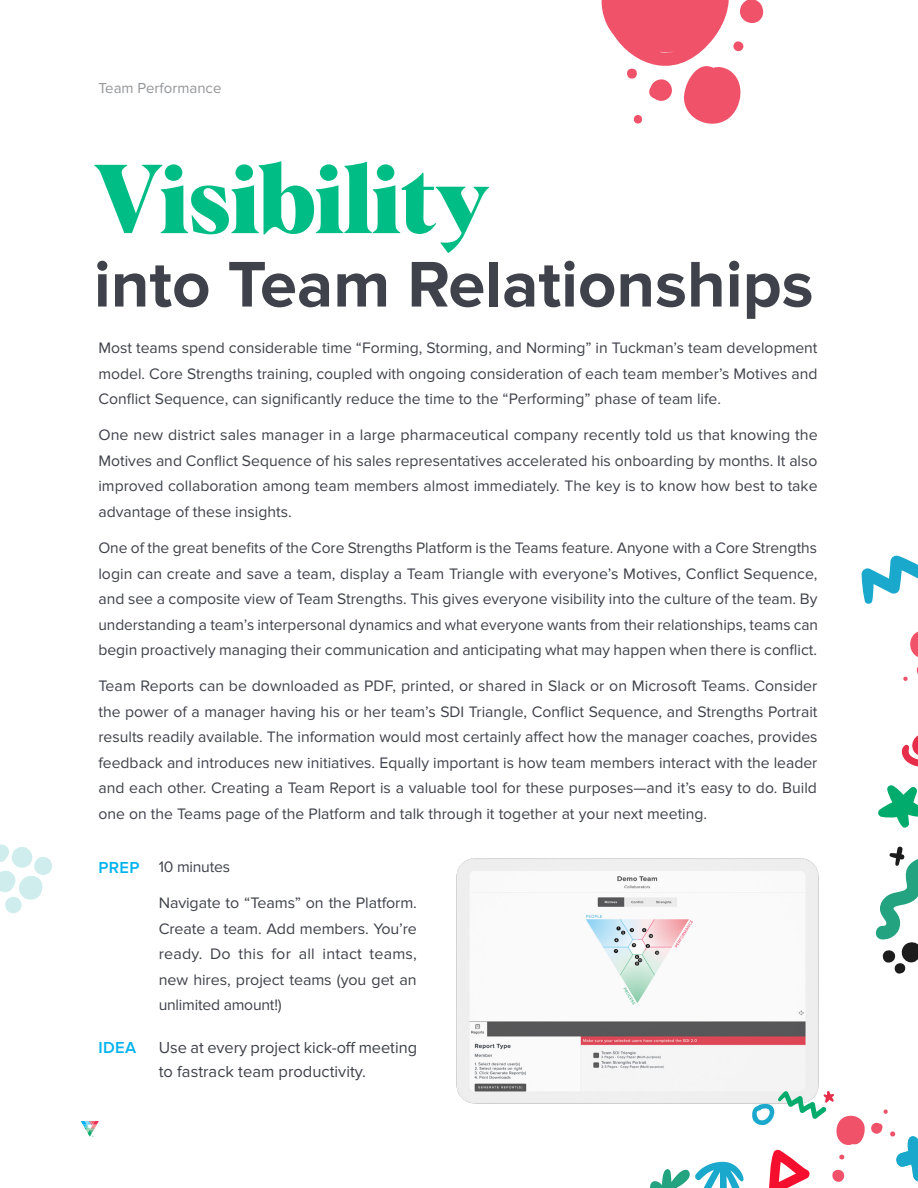
<style>
.page{position:relative;width:918px;height:1188px;background:#fff}
.page>*{position:absolute;margin:0;border:0;box-sizing:border-box;transform-origin:0 0}
.t1{font:700 95.55px "Albra";color:#00bd85}
.t2{font:700 66.9px "Proxima Nova";color:#40424b}
.t3{font:16.5px/24px "Proxima Nova";color:#40424b}
.t4{font:600 16.5px "Proxima Nova";letter-spacing:.025em;color:#00b3ef}
.t5{font:15.75px/25.5px "Proxima Nova";color:#40424b;text-align:justify}
.t6{font:15px "Proxima Nova";color:#939598}
</style>
<div class="page">
<svg style="left:81px;top:1121px;width:18px;height:16px"></svg>
<img style="left:456px;top:858px;width:363px;height:246px">
<svg style="left:649px;top:1162px;width:95px;height:26px"></svg>
<svg style="left:751px;top:1091px;width:167px;height:97px"></svg>
<svg style="left:0;top:844px;width:52px;height:69px"></svg>
<svg style="left:901px;top:735px;width:17px;height:31px"></svg>
<svg style="left:878px;top:785px;width:40px;height:43px"></svg>
<svg style="left:903px;top:631px;width:15px;height:50px"></svg>
<svg style="left:875px;top:846px;width:43px;height:128px"></svg>
<svg style="left:861px;top:555px;width:57px;height:49px"></svg>
<svg style="left:601px;top:0;width:163px;height:124px"></svg>
<p class="t6" style="left:98px;top:79px;width:125px">Team Performance</p>
<h1 class="t1" style="left:94px;top:130px;width:396px">Visibility</h1>
<h2 class="t2" style="left:94px;top:246px;width:721px">into Team Relationships</h2>
<p class="t5" style="left:98px;top:335px;width:721px">Most teams spend considerable time “Forming, Storming, and Norming” in Tuckman’s team development model. Core Strengths training, coupled with ongoing consideration of each team member’s Motives and Conflict Sequence, can significantly reduce the time to the “Performing” phase of team life.</p>
<p class="t5" style="left:98px;top:423px;width:721px">One new district sales manager in a large pharmaceutical company recently told us that knowing the Motives and Conflict Sequence of his sales representatives accelerated his onboarding by months. It also improved collaboration among team members almost immediately. The key is to know how best to take advantage of these insights.</p>
<p class="t5" style="left:98px;top:535px;width:721px">One of the great benefits of the Core Strengths Platform is the Teams feature. Anyone with a Core Strengths login can create and save a team, display a Team Triangle with everyone’s Motives, Conflict Sequence, and see a composite view of Team Strengths. This gives everyone visibility into the culture of the team. By understanding a team’s interpersonal dynamics and what everyone wants from their relationships, teams can begin proactively managing their communication and anticipating what may happen when there is conflict.</p>
<p class="t5" style="left:98px;top:674px;width:721px">Team Reports can be downloaded as PDF, printed, or shared in Slack or on Microsoft Teams. Consider the power of a manager having his or her team’s SDI Triangle, Conflict Sequence, and Strengths Portrait results readily available. The information would most certainly affect how the manager coaches, provides feedback and introduces new initiatives. Equally important is how team members interact with the leader and each other. Creating a Team Report is a valuable tool for these purposes—and it’s easy to do. Build one on the Teams page of the Platform and talk through it together at your next meeting.</p>
<p class="t5" style="left:159px;top:854px;width:73px">10 minutes</p>
<p class="t5" style="left:159px;top:891px;width:260px">Navigate to “Teams” on the Platform.<br>Create a team. Add members. You’re ready. Do this for all intact teams, new hires, project teams (you get an unlimited amount!)</p>
<p class="t4" style="left:98px;top:858px;width:43px">PREP</p>
<p class="t4" style="left:98px;top:1039px;width:39px">IDEA</p>
<p class="t3" style="left:159px;top:1036px;width:260px">Use at every project kick-off meeting to fastrack team productivity.</p>
</div>
